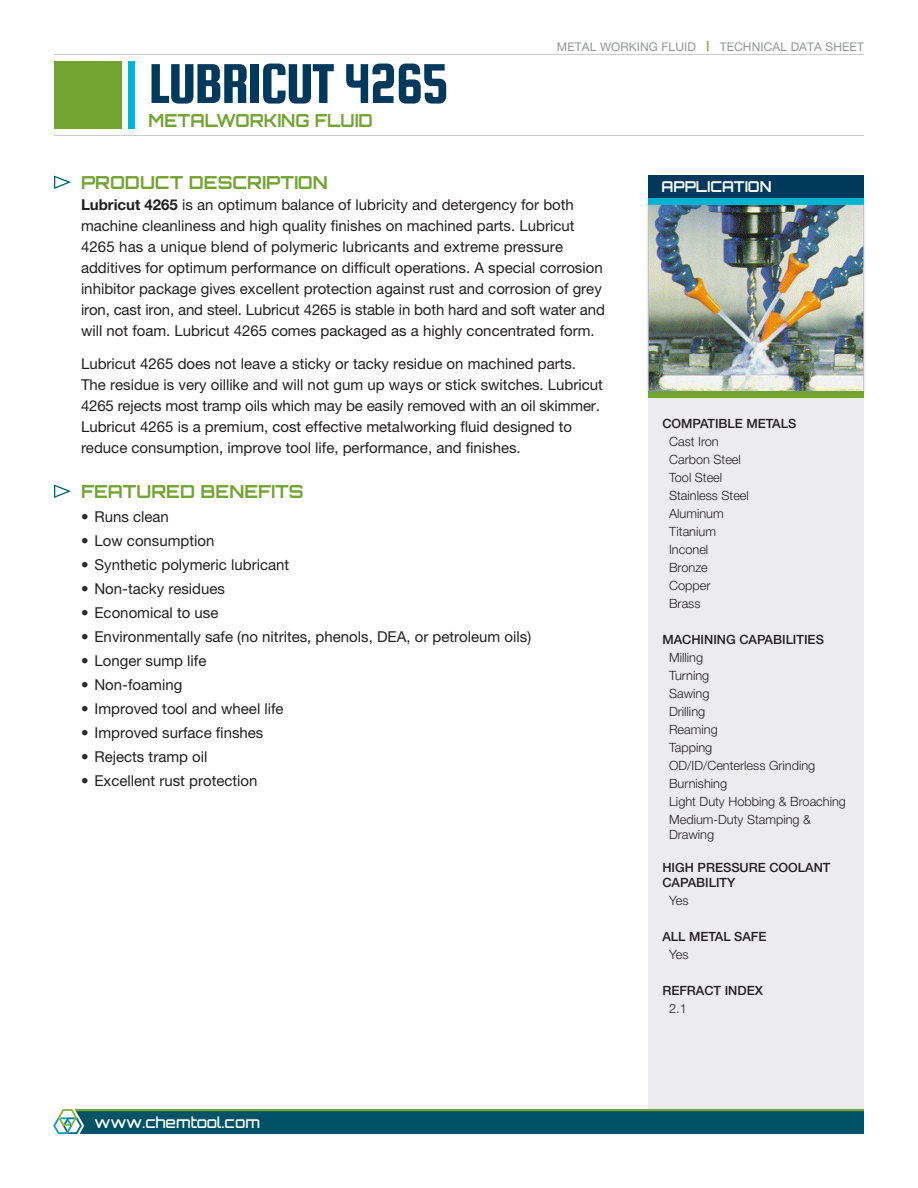
<style>
.page{position:relative;width:918px;height:1188px;background:#fff}
.page>*{position:absolute;margin:0;border:0;box-sizing:border-box;transform-origin:0 0}
.t1{font:60px "Squada One";letter-spacing:-.03em;color:#00395c}
._03_-_subhead{font:700 18px "Orbitron";color:#73a432}
._03_-_subhead-2{font:700 18px "Orbitron";color:#73a432;scale:.95 1}
._04_-_Body_Copy_10_1{font:15px/21px "Helvetica Neue LT Pro";color:#231f20}
._06_-_Benefits_Bulle{font:15px "Helvetica Neue LT Pro";color:#231f20}
.t2{font:500 15px "Orbitron";color:#fff}
._03_-_subhead-3{font:700 15px "Orbitron";color:#fff;scale:.95 1}
.Bucket_Body{font:300 12.75px/15px "Helvetica Neue LT Pro";color:#231f20}
.Bucket_Head{font:500 12.75px/15px "Helvetica Neue LT Pro";color:#231f20}
.t3{font:12px "Helvetica Neue LT Pro";letter-spacing:.01em;color:#939598}
.s1{font-weight:700;font-size:10.2px;color:#73a432}
.s2{font-weight:700}
</style>
<div class="page">
<div style="left:128px;top:61px;width:6px;height:67px;background:#00b5d1"></div>
<div style="left:54px;top:61px;width:68px;height:67px;background:#73a432"></div>
<hr style="left:54px;top:54px;width:810px;height:1px;background:#c7c8ca">
<hr style="left:54px;top:135px;width:810px;height:1px;background:#c7c8ca">
<div style="left:648px;top:365px;width:216px;height:746px;background:#ececee"></div>
<div style="left:648px;top:176px;width:216px;height:22px;background:#00395c"></div>
<img style="left:650px;top:206px;width:212px;height:185px">
<div style="left:648px;top:204px;width:216px;height:189px;border:1px solid #bcbdc0"></div>
<div style="left:648px;top:198px;width:216px;height:7px;background:#00b5d1"></div>
<div style="left:648px;top:392px;width:216px;height:6px;background:#73a432"></div>
<svg style="left:54px;top:176px;width:17px;height:13px"></svg>
<svg style="left:54px;top:485px;width:17px;height:13px"></svg>
<div style="left:54px;top:1111px;width:810px;height:23px;background:#005367"></div>
<hr style="left:54px;top:1109px;width:810px;height:2px;background:#73a432">
<svg style="left:53px;top:1108px;width:31px;height:26px"></svg>
<p class="t1" style="left:148px;top:51px;width:302px">LUBRICUT 4265</p>
<p class="_03_-_subhead-2" style="left:148px;top:110px;width:238px">METALWORKING FLUID</p>
<p class="t3" style="left:557px;top:39px;width:309px">METAL WORKING FLUID <span class="s1">|</span> TECHNICAL DATA SHEET</p>
<p class="_03_-_subhead" style="left:81px;top:172px;width:248px">PRODUCT DESCRIPTION</p>
<p class="_04_-_Body_Copy_10_1" style="left:81px;top:194px;width:494px"><span class="s2">Lubricut 4265</span> is an optimum balance of lubricity and detergency for both</p>
<p class="_04_-_Body_Copy_10_1" style="left:81px;top:215px;width:525px">machine cleanliness and high quality finishes on machined parts. Lubricut 4265 has a unique blend of polymeric lubricants and extreme pressure additives for optimum performance on difficult operations. A special corrosion inhibitor package gives excellent protection against rust and corrosion of grey iron, cast iron, and steel. Lubricut 4265 is stable in both hard and soft water and will not foam. Lubricut 4265 comes packaged as a highly concentrated form.</p>
<p class="_04_-_Body_Copy_10_1" style="left:81px;top:353px;width:523px">Lubricut 4265 does not leave a sticky or tacky residue on machined parts.<br>The residue is very oillike and will not gum up ways or stick switches. Lubricut 4265 rejects most tramp oils which may be easily removed with an oil skimmer.<br>Lubricut 4265 is a premium, cost effective metalworking fluid designed to reduce consumption, improve tool life, performance, and finishes.</p>
<p class="_03_-_subhead" style="left:81px;top:481px;width:224px">FEATURED BENEFITS</p>
<p class="_06_-_Benefits_Bulle" style="left:81px;top:508px;width:89px">• Runs clean</p>
<p class="_06_-_Benefits_Bulle" style="left:81px;top:532px;width:135px">• Low consumption</p>
<p class="_06_-_Benefits_Bulle" style="left:81px;top:556px;width:210px">• Synthetic polymeric lubricant</p>
<p class="_06_-_Benefits_Bulle" style="left:81px;top:580px;width:146px">• Non-tacky residues</p>
<p class="_06_-_Benefits_Bulle" style="left:81px;top:604px;width:139px">• Economical to use</p>
<p class="_06_-_Benefits_Bulle" style="left:81px;top:628px;width:452px">• Environmentally safe (no nitrites, phenols, DEA, or petroleum oils)</p>
<p class="_06_-_Benefits_Bulle" style="left:81px;top:652px;width:127px">• Longer sump life</p>
<p class="_06_-_Benefits_Bulle" style="left:81px;top:676px;width:103px">• Non-foaming</p>
<p class="_06_-_Benefits_Bulle" style="left:81px;top:700px;width:204px">• Improved tool and wheel life</p>
<p class="_06_-_Benefits_Bulle" style="left:81px;top:724px;width:184px">• Improved surface finshes</p>
<p class="_06_-_Benefits_Bulle" style="left:81px;top:748px;width:128px">• Rejects tramp oil</p>
<p class="_06_-_Benefits_Bulle" style="left:81px;top:772px;width:178px">• Excellent rust protection</p>
<p class="t2" style="left:94px;top:1113px;width:167px">www.chemtool.com</p>
<p class="_03_-_subhead-3" style="left:662px;top:178px;width:117px">APPLICATION</p>
<p class="Bucket_Head" style="left:662px;top:415px;width:135px">COMPATIBLE METALS</p>
<p class="Bucket_Body" style="left:669px;top:433px;width:51px">Cast Iron</p>
<p class="Bucket_Body" style="left:669px;top:451px;width:73px">Carbon Steel</p>
<p class="Bucket_Body" style="left:669px;top:469px;width:55px">Tool Steel</p>
<p class="Bucket_Body" style="left:669px;top:487px;width:81px">Stainless Steel</p>
<p class="Bucket_Body" style="left:669px;top:505px;width:56px">Aluminum</p>
<p class="Bucket_Body" style="left:669px;top:523px;width:48px">Titanium</p>
<p class="Bucket_Body" style="left:669px;top:541px;width:41px">Inconel</p>
<p class="Bucket_Body" style="left:669px;top:559px;width:40px">Bronze</p>
<p class="Bucket_Body" style="left:669px;top:577px;width:43px">Copper</p>
<p class="Bucket_Body" style="left:669px;top:595px;width:33px">Brass</p>
<p class="Bucket_Head" style="left:662px;top:631px;width:163px">MACHINING CAPABILITIES</p>
<p class="Bucket_Body" style="left:669px;top:649px;width:35px">Milling</p>
<p class="Bucket_Body" style="left:669px;top:667px;width:42px">Turning</p>
<p class="Bucket_Body" style="left:669px;top:685px;width:42px">Sawing</p>
<p class="Bucket_Body" style="left:669px;top:703px;width:38px">Drilling</p>
<p class="Bucket_Body" style="left:669px;top:721px;width:50px">Reaming</p>
<p class="Bucket_Body" style="left:669px;top:739px;width:45px">Tapping</p>
<p class="Bucket_Body" style="left:669px;top:757px;width:148px">OD/ID/Centerless Grinding</p>
<p class="Bucket_Body" style="left:669px;top:775px;width:60px">Burnishing</p>
<p class="Bucket_Body" style="left:669px;top:793px;width:178px">Light Duty Hobbing &amp; Broaching</p>
<p class="Bucket_Body" style="left:669px;top:811px;width:143px">Medium-Duty Stamping &amp;<br>Drawing</p>
<p class="Bucket_Head" style="left:662px;top:859px;width:170px">HIGH PRESSURE COOLANT<br>CAPABILITY</p>
<p class="Bucket_Body" style="left:669px;top:892px;width:21px">Yes</p>
<p class="Bucket_Head" style="left:662px;top:928px;width:106px">ALL METAL SAFE</p>
<p class="Bucket_Body" style="left:669px;top:946px;width:21px">Yes</p>
<p class="Bucket_Head" style="left:662px;top:982px;width:102px">REFRACT INDEX</p>
<p class="Bucket_Body" style="left:669px;top:1000px;width:19px">2.1</p>
</div>
